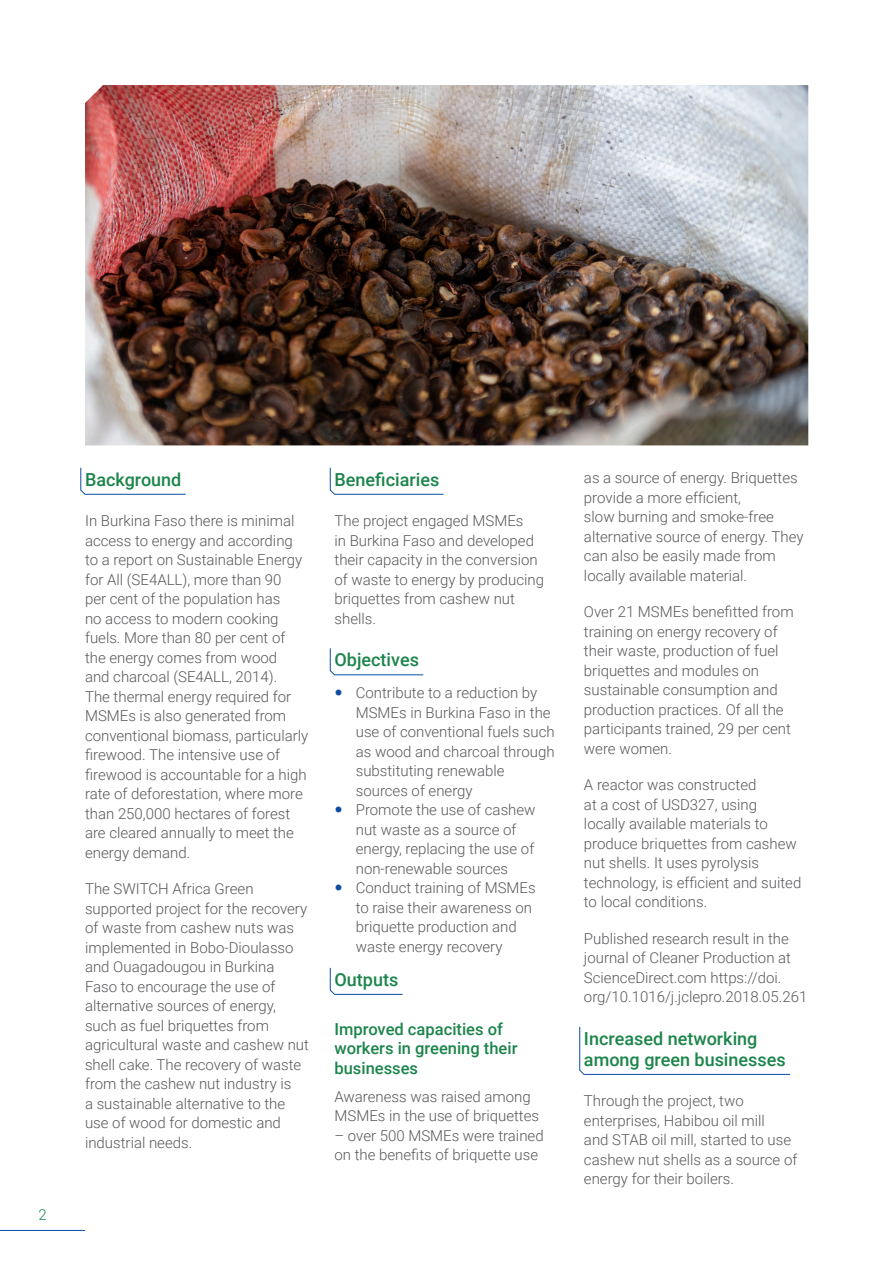
<style>
.page{position:relative;width:893px;height:1263px;background:#fff}
.page>*{position:absolute;margin:0;border:0;box-sizing:border-box;transform-origin:0 0}
.heading_L1{font:500 18px/21px "Roboto";color:#1c854b}
.heading_L2_GREEN{font:500 16.5px/19.5px "Roboto";color:#1c854b}
.BODY_TEXT{font:300 15px/19.5px "Roboto";color:#57585a}
.Indented_body_text{font:300 15px/19.5px "Roboto";color:#57585a}
.t1{font:300 15px "Roboto";color:#1c854b}
</style>
<div class="page">
<hr style="left:0;top:1230px;width:85px;height:1px;background:#0d4da1">
<img style="left:85px;top:85px;width:723px;height:360px">
<svg style="left:80px;top:467px;width:106px;height:28px"></svg>
<svg style="left:329px;top:467px;width:115px;height:28px"></svg>
<svg style="left:329px;top:648px;width:95px;height:27px"></svg>
<svg style="left:329px;top:967px;width:74px;height:28px"></svg>
<svg style="left:579px;top:1026px;width:211px;height:49px"></svg>
<p class="t1" style="left:38px;top:1204px;width:10px">2</p>
<p class="heading_L1" style="left:85px;top:468px;width:98px">Background</p>
<p class="BODY_TEXT" style="left:85px;top:511px;width:225px">In Burkina Faso there is minimal access to energy and according to a report on Sustainable Energy for All (SE4ALL), more than 90<br>per cent of the population has<br>no access to modern cooking fuels. More than 80 per cent of the energy comes from wood<br>and charcoal (SE4ALL, 2014).<br>The thermal energy required for<br>MSMEs is also generated from conventional biomass, particularly firewood. The intensive use of firewood is accountable for a high rate of deforestation, where more than 250,000 hectares of forest are cleared annually to meet the energy demand.</p>
<p class="BODY_TEXT" style="left:85px;top:879px;width:225px">The SWITCH Africa Green supported project for the recovery of waste from cashew nuts was implemented in Bobo-Dioulasso and Ouagadougou in Burkina<br>Faso to encourage the use of alternative sources of energy, such as fuel briquettes from agricultural waste and cashew nut shell cake. The recovery of waste from the cashew nut industry is<br>a sustainable alternative to the use of wood for domestic and industrial needs.</p>
<p class="heading_L1" style="left:334px;top:468px;width:106px">Beneficiaries</p>
<p class="BODY_TEXT" style="left:334px;top:511px;width:211px">The project engaged MSMEs<br>in Burkina Faso and developed their capacity in the conversion of waste to energy by producing briquettes from cashew nut shells.</p>
<p class="heading_L1" style="left:334px;top:648px;width:86px">Objectives</p>
<p class="Indented_body_text" style="left:356px;top:683px;width:200px">Contribute to a reduction by<br>MSMEs in Burkina Faso in the use of conventional fuels such as wood and charcoal through substituting renewable sources of energy</p>
<p class="Indented_body_text" style="left:356px;top:800px;width:181px">Promote the use of cashew nut waste as a source of energy, replacing the use of non-renewable sources</p>
<p class="Indented_body_text" style="left:356px;top:878px;width:181px">Conduct training of MSMEs to raise their awareness on briquette production and waste energy recovery</p>
<p class="heading_L1" style="left:334px;top:968px;width:65px">Outputs</p>
<p class="heading_L2_GREEN" style="left:334px;top:1019px;width:184px">Improved capacities of workers in greening their businesses</p>
<p class="BODY_TEXT" style="left:334px;top:1086px;width:206px">Awareness was raised among<br>MSMEs in the use of briquettes</p>
<p class="BODY_TEXT" style="left:334px;top:1125px;width:211px">– over 500 MSMEs were trained on the benefits of briquette use</p>
<p class="BODY_TEXT" style="left:584px;top:468px;width:221px">as a source of energy. Briquettes provide a more efficient,<br>slow burning and smoke-free alternative source of energy. They can also be easily made from locally available material.</p>
<p class="BODY_TEXT" style="left:584px;top:602px;width:211px">Over 21 MSMEs benefitted from training on energy recovery of their waste, production of fuel briquettes and modules on sustainable consumption and production practices. Of all the participants trained, 29 per cent were women.</p>
<p class="BODY_TEXT" style="left:584px;top:775px;width:219px">A reactor was constructed<br>at a cost of USD327, using locally available materials to produce briquettes from cashew nut shells. It uses pyrolysis technology, is efficient and suited to local conditions.</p>
<p class="BODY_TEXT" style="left:584px;top:928px;width:225px">Published research result in the journal of Cleaner Production at ScienceDirect.com https://doi. org/10.1016/j.jclepro.2018.05.261</p>
<p class="heading_L1" style="left:584px;top:1027px;width:203px">Increased networking among green businesses</p>
<p class="BODY_TEXT" style="left:584px;top:1091px;width:215px">Through the project, two enterprises, Habibou oil mill<br>and STAB oil mill, started to use cashew nut shells as a source of energy for their boilers.</p>
</div>
